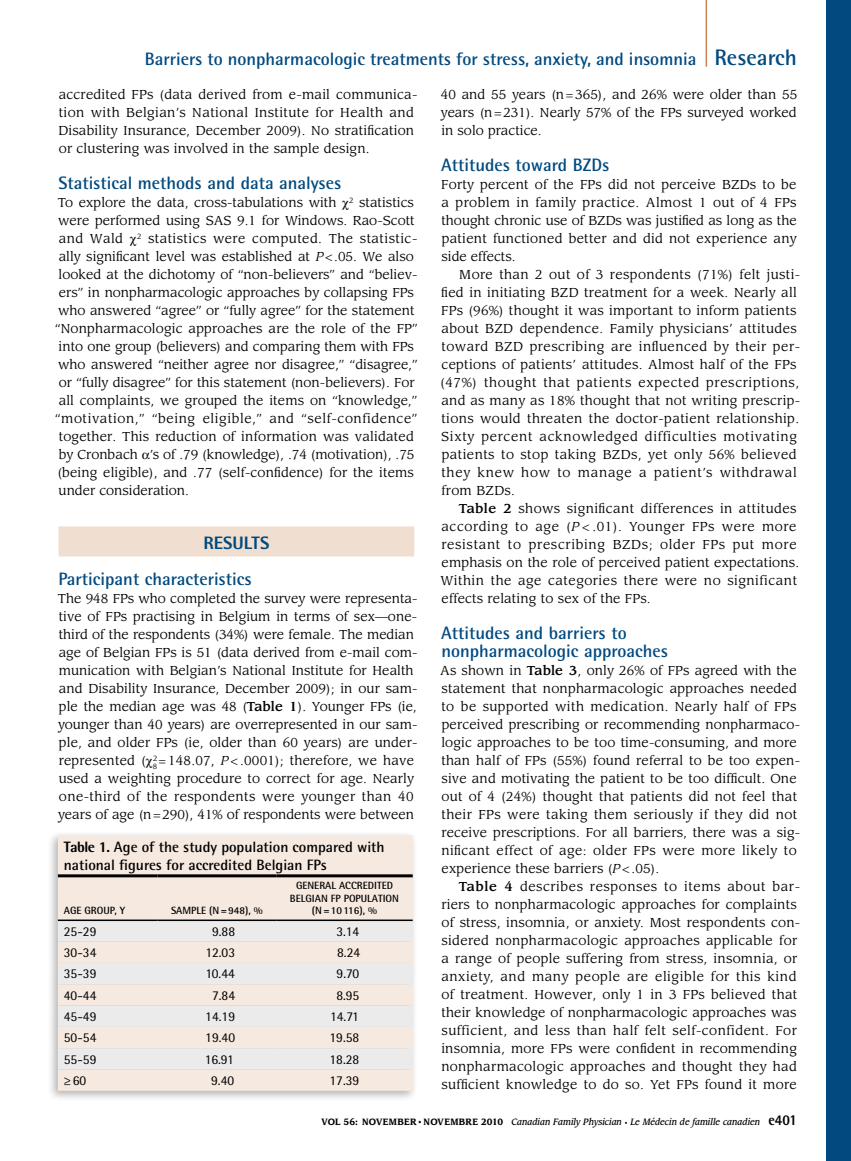
<style>
.page{position:relative;width:851px;height:1161px;background:#fff}
.page>*{position:absolute;margin:0;border:0;box-sizing:border-box;transform-origin:0 0}
.t1{font:700 18px/18px "Rotis Semi Sans Std";color:#004a80}
.t2{font:800 18px "Rotis Semi Sans Std";color:#004a80}
.t3{font:700 15px/18px "Rotis Semi Sans Std";color:#000}
.t4{font:13.5px "Rotis Semi Sans Std";color:#000}
.t5{font:12.75px/18px "Leawood Std";letter-spacing:.015em;color:#000}
.t6{font:12.75px/18px "Leawood Std";letter-spacing:.035em;color:#000}
.t7{font:700 10.5px/12.6px "Rotis Semi Sans Std";color:#000;text-align:right}
.t8{font:italic 500 9px "Leawood Std";color:#000;scale:.9 1}
.s1{font-size:22.5px}
.s2{font-style:italic}
.s3{font-weight:500}
.s4{font-weight:800}
.s5{font-weight:700}
.s6{font-weight:700;font-style:normal}
.s7{font-family:"Times";font-weight:400;font-style:normal}
.s8{font-style:normal;font-size:6px}
.s9{font-family:"Rotis Semi Sans Std";font-weight:800;font-style:normal;font-size:15px}
</style>
<div class="page">
<div style="left:826px;top:0;width:24px;height:1161px;background:#004a80"></div>
<hr style="left:705px;top:0;width:2px;height:67px;background:#cc8354">
<div style="left:58px;top:526px;width:356px;height:30px;background:#f0ded0"></div>
<div style="left:47px;top:830px;width:371px;height:272px;background:#000;opacity:.3"></div>
<div style="left:58px;top:836px;width:354px;height:255px;background:#f5e9e0"></div>
<svg style="left:58px;top:921px;width:354px;height:148px;background:#eee9e6"></svg>
<hr style="left:58px;top:874px;width:99px;height:3px;background:#000">
<hr style="left:157px;top:874px;width:119px;height:3px;background:#000">
<hr style="left:276px;top:874px;width:137px;height:3px;background:#000">
<hr style="left:58px;top:920px;width:99px;height:1px;background:#000">
<hr style="left:157px;top:920px;width:119px;height:1px;background:#000">
<hr style="left:276px;top:920px;width:137px;height:1px;background:#000">
<h1 class="t1" style="left:145px;top:50px;width:653px">Barriers to nonpharmacologic treatments for stress, anxiety, and insomnia <span class="s1">Research</span></h1>
<p class="t5" style="left:59px;top:86px;width:360px">accredited FPs (data derived from e-mail communica&shy;tion with Belgian’s National Institute for Health and Disability Insurance, December 2009). No stratification or clustering was involved in the sample design.</p>
<h1 class="t1" style="left:58px;top:174px;width:285px">Statistical methods and data analyses</h1>
<p class="t5" style="left:55px;top:194px;width:364px">To explore the data, cross-tabulations with <sup>2</sup> statistics were performed using SAS 9.1 for Windows. Rao-Scott and Wald <sup>2</sup> statistics were computed. The statistic&shy;ally significant level was established at <span class="s2">P</span>&lt;.05. We also looked at the dichotomy of “non-believers” and “believ&shy;ers” in nonpharmacologic approaches by collapsing FPs who answered “agree” or “fully agree” for the statement “Nonpharmacologic approaches are the role of the FP” into one group (believers) and comparing them with FPs who answered “neither agree nor disagree,” “disagree,” or “fully disagree” for this statement (non-believers). For all complaints, we grouped the items on “knowledge,” “motivation,” “being eligible,” and “self-confidence” together. This reduction of information was validated by Cronbach ’s of .79 (knowledge), .74 (motivation), .75 (being eligible), and .77 (self-confidence) for the items under consideration.</p>
<p class="t5" style="left:440px;top:86px;width:358px;text-align:justify">40 and 55 years (n=365), and 26% were older than 55 years (n=231). Nearly 57% of the FPs surveyed worked in solo practice.</p>
<h1 class="t1" style="left:441px;top:156px;width:170px">Attitudes toward BZDs</h1>
<p class="t5" style="left:441px;top:176px;width:357px;text-align:justify">Forty percent of the FPs did not perceive BZDs to be a problem in family practice. Almost 1 out of 4 FPs thought chronic use of BZDs was justified as long as the patient functioned better and did not experience any side effects.</p>
<p class="t5" style="left:440px;top:266px;width:361px;text-indent:19px">More than 2 out of 3 respondents (71%) felt justi&shy;fied in initiating BZD treatment for a week. Nearly all FPs (96%) thought it was important to inform patients about BZD dependence. Family physicians’ attitudes toward BZD prescribing are influenced by their per&shy;ceptions of patients’ attitudes. Almost half of the FPs (47%) thought that patients expected prescriptions, and as many as 18% thought that not writing prescrip&shy;tions would threaten the doctor-patient relationship.<br>Sixty percent acknowledged difficulties motivating patients to stop taking BZDs, yet only 56% believed they knew how to manage a patient’s withdrawal from BZDs.</p>
<p class="t6" style="left:440px;top:500px;width:360px;text-indent:18px"><span class="s3">Table 2</span> shows significant differences in attitudes according to age (<span class="s2">P</span> &lt; .01). Younger FPs were more resistant to prescribing BZDs; older FPs put more emphasis on the role of perceived patient expectations.<br>Within the age categories there were no significant effects relating to sex of the FPs.</p>
<h1 class="t1" style="left:441px;top:624px;width:229px">Attitudes and barriers to nonpharmacologic approaches</h1>
<p class="t5" style="left:440px;top:662px;width:361px">As shown in <span class="s3">Table 3</span>, only 26% of FPs agreed with the statement that nonpharmacologic approaches needed to be supported with medication. Nearly half of FPs perceived prescribing or recommending nonpharmaco&shy;logic approaches to be too time-consuming, and more than half of FPs (55%) found referral to be too expen&shy;sive and motivating the patient to be too difficult. One out of 4 (24%) thought that patients did not feel that their FPs were taking them seriously if they did not receive prescriptions. For all barriers, there was a sig&shy;nificant effect of age: older FPs were more likely to experience these barriers (<span class="s2">P</span>&lt;.05).</p>
<p class="t5" style="left:441px;top:878px;width:360px;text-indent:17px"><span class="s3">Table 4</span> describes responses to items about bar&shy;riers to nonpharmacologic approaches for complaints of stress, insomnia, or anxiety. Most respondents con&shy;sidered nonpharmacologic approaches applicable for a range of people suffering from stress, insomnia, or anxiety, and many people are eligible for this kind of treatment. However, only 1 in 3 FPs believed that their knowledge of nonpharmacologic approaches was sufficient, and less than half felt self-confident. For insomnia, more FPs were confident in recommending nonpharmacologic approaches and thought they had sufficient knowledge to do so. Yet FPs found it more</p>
<h1 class="t2" style="left:203px;top:531px;width:68px">RESULTS</h1>
<h1 class="t1" style="left:59px;top:570px;width:195px">Participant characteristics</h1>
<p class="t5" style="left:58px;top:590px;width:361px">The 948 FPs who completed the survey were representa&shy;tive of FPs practising in Belgium in terms of sex—one&shy;third of the respondents (34%) were female. The median age of Belgian FPs is 51 (data derived from e-mail com&shy;munication with Belgian’s National Institute for Health and Disability Insurance, December 2009); in our sam&shy;ple the median age was 48 (<span class="s3">Table 1</span>). Younger FPs (ie, younger than 40 years) are overrepresented in our sam&shy;ple, and older FPs (ie, older than 60 years) are under&shy;represented ( <sup>2</sup></p>
<p class="t5" style="left:58px;top:752px;width:357px;text-align:justify;text-indent:95px"><sub>8</sub>= 148.07, <span class="s2">P</span> &lt; .0001); therefore, we have used a weighting procedure to correct for age. Nearly one-third of the respondents were younger than 40 years of age (n=290), 41% of respondents were between</p>
<p class="t3" style="left:64px;top:838px;width:322px"><span class="s4">Table 1.</span> Age of the study population compared with national figures for accredited Belgian FPs</p>
<p class="t7" style="left:64px;top:904px;width:63px">Age GROUP, Y</p>
<p class="t7" style="left:171px;top:904px;width:13px">Samp</p>
<p class="t7" style="left:196px;top:904px;width:68px">le (N=948), %</p>
<p class="t7" style="left:296px;top:879px;width:50px">General accr</p>
<p class="t7" style="left:363px;top:879px;width:30px">edited</p>
<p class="t7" style="left:290px;top:892px;width:28px">Belgian</p>
<p class="t7" style="left:331px;top:892px;width:20px">FP popu</p>
<p class="t7" style="left:312px;top:892px;width:67px">lation (N=10116), %</p>
<p class="t4" style="left:64px;top:923px;width:34px">25-29</p>
<p class="t4" style="left:212px;top:923px;width:25px">9.88</p>
<p class="t4" style="left:336px;top:923px;width:25px">3.14</p>
<p class="t4" style="left:64px;top:944px;width:34px">30-34</p>
<p class="t4" style="left:205px;top:944px;width:31px">12.03</p>
<p class="t4" style="left:337px;top:944px;width:25px">8.24</p>
<p class="t4" style="left:64px;top:966px;width:34px">35-39</p>
<p class="t4" style="left:205px;top:966px;width:31px">10.44</p>
<p class="t4" style="left:336px;top:966px;width:24px">9.70</p>
<p class="t4" style="left:64px;top:987px;width:34px">40-44</p>
<p class="t4" style="left:212px;top:987px;width:25px">7.84</p>
<p class="t4" style="left:336px;top:987px;width:25px">8.95</p>
<p class="t4" style="left:64px;top:1008px;width:34px">45-49</p>
<p class="t4" style="left:205px;top:1008px;width:31px">14.19</p>
<p class="t4" style="left:330px;top:1008px;width:30px">14.71</p>
<p class="t4" style="left:64px;top:1030px;width:34px">50-54</p>
<p class="t4" style="left:205px;top:1030px;width:31px">19.40</p>
<p class="t4" style="left:329px;top:1030px;width:31px">19.58</p>
<p class="t4" style="left:64px;top:1051px;width:34px">55-59</p>
<p class="t4" style="left:205px;top:1051px;width:31px">16.91</p>
<p class="t4" style="left:329px;top:1051px;width:31px">18.28</p>
<p class="t4" style="left:64px;top:1072px;width:24px"><span class="s5">≥</span>60</p>
<p class="t4" style="left:211px;top:1072px;width:25px">9.40</p>
<p class="t4" style="left:329px;top:1072px;width:31px">17.39</p>
<p class="t8" style="left:321px;top:1116px;width:529px"><span class="s6">VOL 56: NOVEMBER</span> <span class="s7">•</span> <span class="s6">NOVEMBRE 2010</span> Canadian Family Physician <span class="s8">•</span> Le Médecin de famille canadien <span class="s9">e401</span></p>
</div>
